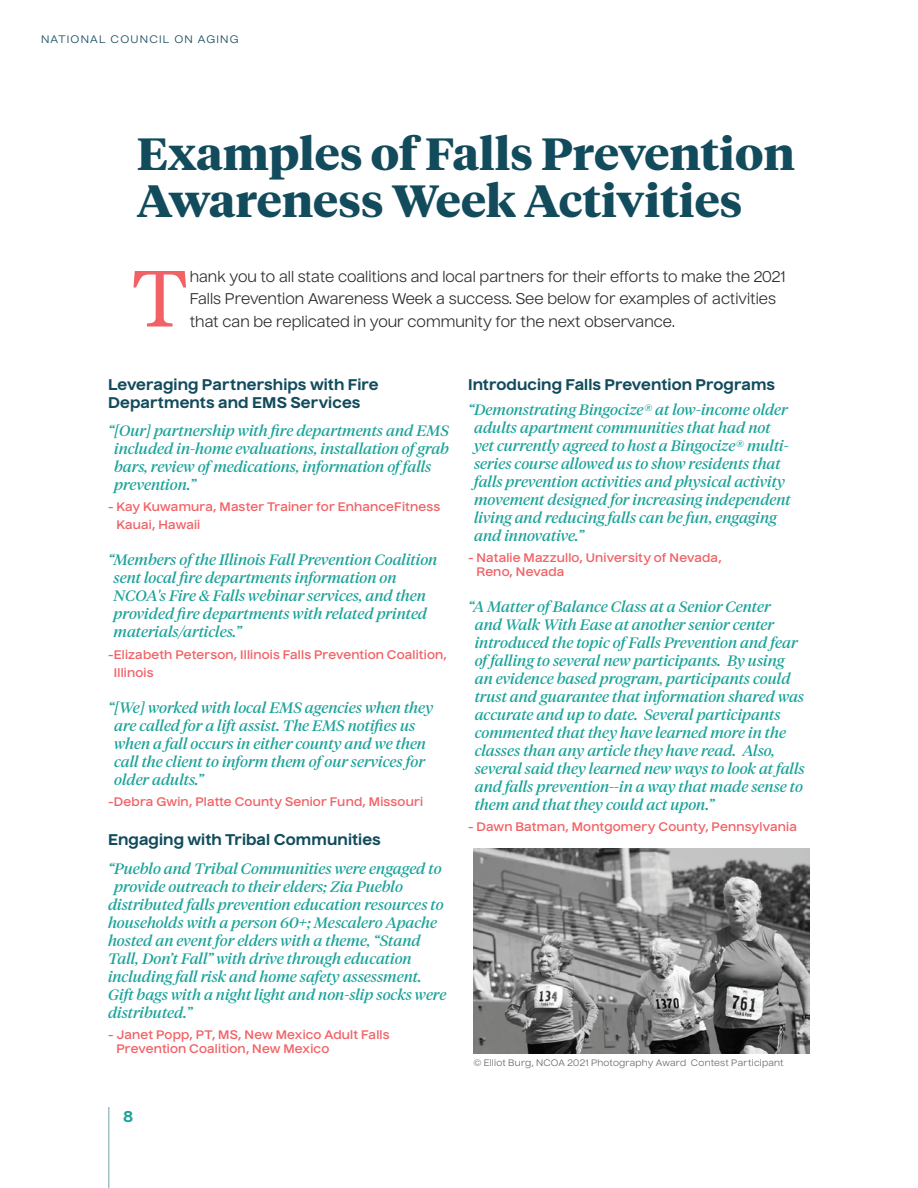
<style>
.page{position:relative;width:918px;height:1188px;background:#fff}
.page>*{position:absolute;margin:0;border:0;box-sizing:border-box;transform-origin:0 0}
.t1{font:79.05px "Tiempos Text";color:#f16266;scale:1.05 1}
.t2{font:700 45px/46.5px "Tiempos Headline";color:#124b5c;scale:1.05 1}
.t3{font:italic 15px/18px "Tiempos Headline";color:#1ca39a;scale:1.05 1}
.t4{font:15px/22.5px "Nuckle";color:#2a2b2b}
.t5{font:700 15px/18px "Nuckle";letter-spacing:.005em;color:#124b5c;scale:1.05 1}
.t6{font:700 15px "Nuckle";color:#1ca39a;scale:1.05 1}
.t7{font:600 12px/18px "Nuckle";letter-spacing:.015em;color:#f16266;scale:1.05 1}
.t8{font:10.5px "Nuckle";letter-spacing:.11em;color:#15495d;scale:1.05 1}
.t9{font:9px "Nuckle";letter-spacing:.02em;color:#666;scale:1.05 1}
</style>
<div class="page">
<hr style="left:108px;top:1107px;width:2px;height:81px;background:#9fc0c7">
<img style="left:473px;top:849px;width:337px;height:205px">
<p class="t8" style="left:41px;top:33px;width:189px">NATIONAL COUNCIL ON AGING</p>
<h1 class="t2" style="left:137px;top:129px;width:628px">Examples of Falls Prevention<br>Awareness Week Activities</h1>
<p class="t1" style="left:132px;top:245px;width:54px">T</p>
<p class="t4" style="left:190px;top:265px;width:597px">hank you to all state coalitions and local partners for their efforts to make the 2021</p>
<p class="t4" style="left:190px;top:287px;width:588px">Falls Prevention Awareness Week a success. See below for examples of activities that can be replicated in your community for the next observance.</p>
<p class="t5" style="left:108px;top:375px;width:259px">Leveraging Partnerships with Fire<br>Departments and EMS Services</p>
<p class="t3" style="left:114px;top:421px;width:320px;text-indent:-6px">“[Our] partnership with fre departments and EMS included in-home evaluations, installation ofgrab bars, review ofmedications, information offalls prevention.”</p>
<p class="t7" style="left:116px;top:498px;width:310px;text-indent:-8px">- Kay Kuwamura, Master Trainer for EnhanceFitness<br>Kauai, Hawaii</p>
<p class="t3" style="left:114px;top:550px;width:310px;text-indent:-6px">“Members ofthe Illinois Fall Prevention Coalition sent local fre departments information on NCOA's Fire &amp; Falls webinar services, and then provided fre departments with related printed materials/articles.”</p>
<p class="t7" style="left:114px;top:645px;width:319px;text-indent:-6px">-Elizabeth Peterson, Illinois Falls Prevention Coalition,<br>Illinois</p>
<p class="t3" style="left:114px;top:698px;width:305px;text-indent:-6px">“[We] worked with local EMS agencies when they are called for a lift assist. The EMS notifes us when a fall occurs in either county and we then call the client to inform them ofour services for older adults.”</p>
<p class="t7" style="left:108px;top:792px;width:302px">-Debra Gwin, Platte County Senior Fund, Missouri</p>
<p class="t5" style="left:108px;top:830px;width:261px">Engaging with Tribal Communities</p>
<p class="t3" style="left:108px;top:859px;width:319px">“Pueblo and Tribal Communities were engaged to</p>
<p class="t3" style="left:108px;top:877px;width:324px;text-indent:6px">provide outreach to their elders; Zia Pueblo distributed falls prevention education resources to households with a person 60+; Mescalero Apache hosted an event for elders with a theme, “Stand Tall, Don’t Fall” with drive through education including fall risk and home safety assessment.<br>Gift bags with a night light and non-slip socks were distributed.”</p>
<p class="t7" style="left:116px;top:1027px;width:262px;line-height:14.4px;text-indent:-8px">- Janet Popp, PT, MS, New Mexico Adult Falls<br>Prevention Coalition, New Mexico</p>
<p class="t6" style="left:123px;top:1107px;width:11px">8</p>
<p class="t5" style="left:468px;top:375px;width:294px">Introducing Falls Prevention Programs</p>
<p class="t3" style="left:474px;top:400px;width:303px;text-indent:-6px">“Demonstrating Bingocize® at low-income older adults apartment communities that had not yet currently agreed to host a Bingocize® multi&shy;series course allowed us to show residents that falls prevention activities and physical activity movement designed for increasing independent living and reducing falls can be fun, engaging and innovative.”</p>
<p class="t7" style="left:476px;top:550px;width:235px;line-height:14.4px;text-indent:-8px">- Natalie Mazzullo, University of Nevada,<br>Reno, Nevada</p>
<p class="t3" style="left:475px;top:597px;width:316px;text-indent:-7px">“A Matter ofBalance Class at a Senior Center<br>and Walk With Ease at another senior center introduced the topic ofFalls Prevention and fear offalling to several new participants. By using an evidence based program, participants could trust and guarantee that information shared was accurate and up to date. Several participants commented that they have learned more in the classes than any article they have read. Also, several said they learned new ways to look at falls and falls prevention--in a way that made sense to them and that they could act upon.”</p>
<p class="t7" style="left:468px;top:818px;width:315px">- Dawn Batman, Montgomery County, Pennsylvania</p>
<p class="t9" style="left:473px;top:1058px;width:297px">© Elliot Burg, NCOA 2021 Photography Award Contest Participant</p>
</div>
